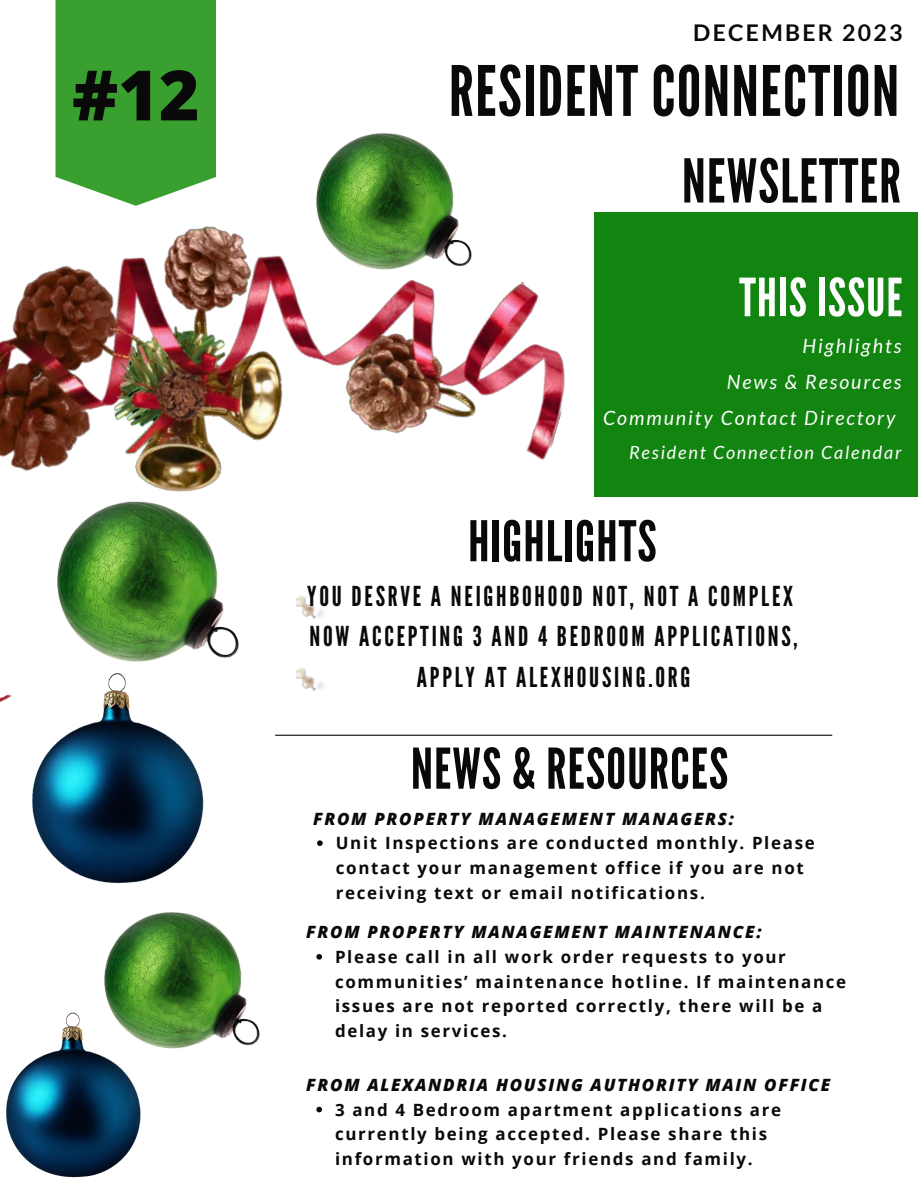
<style>
.page{position:relative;width:918px;height:1188px;background:#fff}
.page>*{position:absolute;margin:0;border:0;box-sizing:border-box;transform-origin:0 0}
.t1{font:800 69.45px "Open Sans";color:#090909}
.t2{font:69.3px "League Gothic";letter-spacing:.02em;color:#090909}
.t3{font:60.3px "League Gothic";letter-spacing:.02em;color:#090909}
.t4{font:55.95px "League Gothic";letter-spacing:.02em;color:#090909}
.t5{font:52.5px "League Gothic";letter-spacing:.02em;color:#fdfdfd}
.t6{font:27.45px "League Gothic";letter-spacing:.1em;color:#090909}
.t7{font:700 23.1px "Lato";letter-spacing:.1em;color:#090909}
.t8{font:italic 19.65px "Lato";letter-spacing:.1em;color:#fdfdfd}
.t9{font:italic 18.15px "Lato";letter-spacing:.1em;color:#fdfdfd}
.t10{font:700 16.95px/24.8px "Open Sans";letter-spacing:.1em;color:#090909}
.t11{font:italic 800 16.95px "Open Sans";letter-spacing:.1em;color:#090909}
</style>
<div class="page">
<div style="left:594px;top:212px;width:324px;height:285px;background:#128410"></div>
<hr style="left:275px;top:735px;width:557px;height:1px;background:#090909">
<div style="left:56px;top:0;width:160px;height:113px;background:#399f2e"></div>
<img style="left:0;top:113px;width:593px;height:1000px">
<img style="left:0;top:1008px;width:148px;height:170px">
<svg style="left:316px;top:1107px;width:6px;height:5px"></svg>
<svg style="left:316px;top:954px;width:6px;height:6px"></svg>
<svg style="left:317px;top:840px;width:6px;height:6px"></svg>
<img style="left:40px;top:858px;width:267px;height:252px">
<img style="left:0;top:439px;width:294px;height:295px">
<img style="left:252px;top:113px;width:266px;height:219px">
<img style="left:14px;top:667px;width:194px;height:226px">
<p class="t1" style="left:72px;top:46px;width:129px">#12</p>
<p class="t7" style="left:693px;top:19px;width:211px">DECEMBER 2023</p>
<p class="t2" style="left:449px;top:51px;width:452px">RESIDENT CONNECTION</p>
<p class="t3" style="left:682px;top:146px;width:221px">NEWSLETTER</p>
<p class="t5" style="left:739px;top:267px;width:165px">THIS ISSUE</p>
<p class="t8" style="left:803px;top:334px;width:100px">Highlights</p>
<p class="t8" style="left:727px;top:370px;width:176px">News &amp; Resources</p>
<p class="t8" style="left:603px;top:406px;width:294px">Community Contact Directory</p>
<p class="t9" style="left:629px;top:441px;width:274px">Resident Connection Calendar</p>
<p class="t4" style="left:468px;top:509px;width:190px">HIGHLIGHTS</p>
<p class="t6" style="left:307px;top:580px;width:487px">YOU DESRVE A NEIGHBOHOOD NOT, NOT A COMPLEX</p>
<p class="t6" style="left:310px;top:621px;width:490px">NOW ACCEPTING 3 AND 4 BEDROOM APPLICATIONS,</p>
<p class="t6" style="left:417px;top:661px;width:275px">APPLY AT ALEXHOUSING.ORG</p>
<p class="t4" style="left:411px;top:736px;width:319px">NEWS &amp; RESOURCES</p>
<p class="t11" style="left:313px;top:807px;width:423px">FROM PROPERTY MANAGEMENT MANAGERS:</p>
<p class="t10" style="left:336px;top:830px;width:481px">Unit Inspections are conducted monthly. Please contact your management office if you are not receiving text or email notifications.</p>
<p class="t11" style="left:306px;top:920px;width:457px">FROM PROPERTY MANAGEMENT MAINTENANCE:</p>
<p class="t10" style="left:335px;top:944px;width:513px">Please call in all work order requests to your communities’ maintenance hotline. If maintenance issues are not reported correctly, there will be a delay in services.</p>
<p class="t11" style="left:306px;top:1073px;width:526px">FROM ALEXANDRIA HOUSING AUTHORITY MAIN OFFICE</p>
<p class="t10" style="left:335px;top:1097px;width:448px">3 and 4 Bedroom apartment applications are currently being accepted. Please share this information with your friends and family.</p>
</div>
